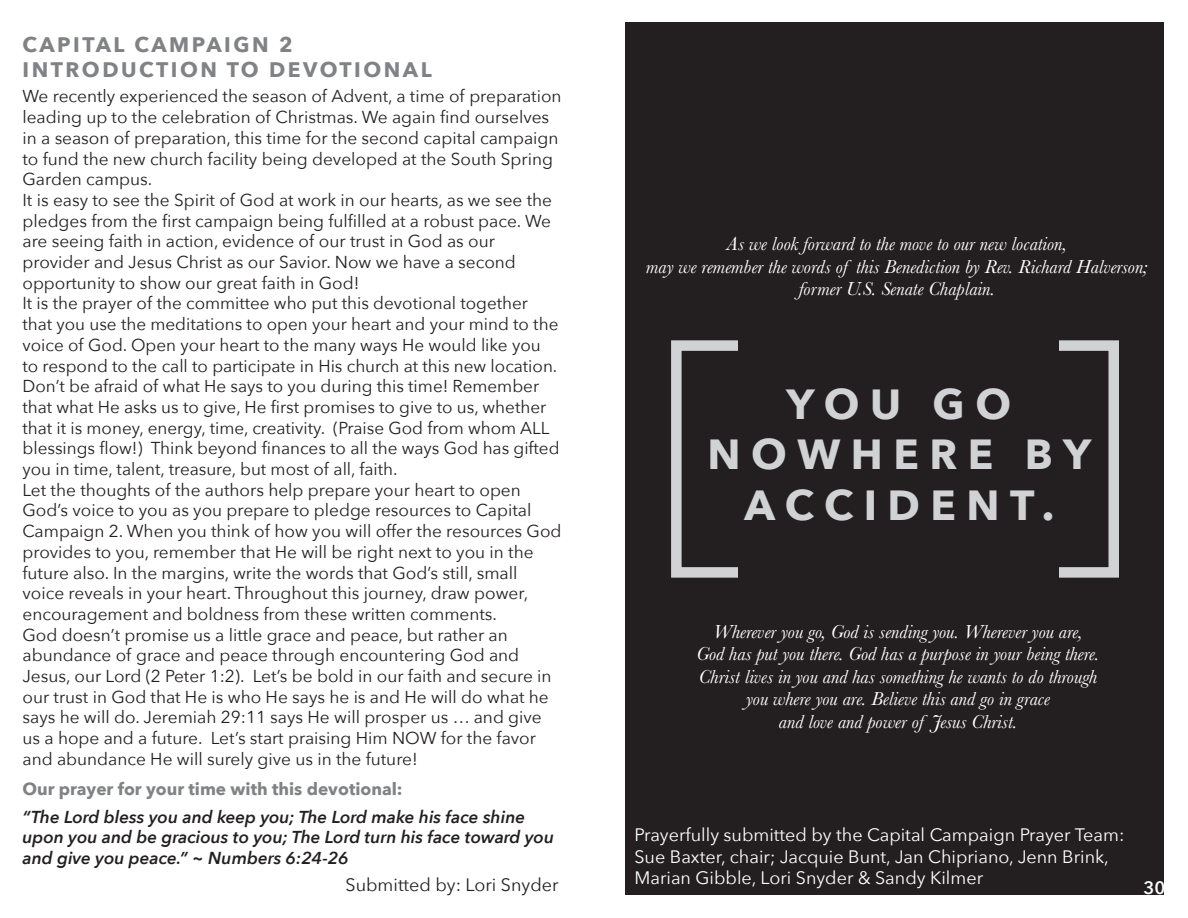
<style>
.page{position:relative;width:1188px;height:918px;background:#fff}
.page>*{position:absolute;margin:0;border:0;box-sizing:border-box;transform-origin:0 0}
.t1{font:700 42px "Avenir Next";letter-spacing:.25em;color:#d1d2d4}
.t2{font:700 21px "Avenir Next";letter-spacing:.12em;color:#808285}
.t3{font:italic 19.5px "Baskerville";color:#fff}
.t4{font:18px/21.6px "Avenir Next";color:#fff}
.t5{font:18px "Avenir Next";color:#231f20}
.t6{font:600 18px "Avenir Next";color:#fff}
.t7{font:17.25px/20.7px "Avenir Next";color:#231f20}
.t8{font:italic 600 17.25px/20.7px "Avenir Next";color:#231f20}
.t9{font:700 17.25px "Avenir Next";color:#808285}
</style>
<div class="page">
<div style="left:626px;top:22px;width:538px;height:874px;background:#231f20"></div>
<div style="left:671px;top:340px;width:448px;height:238px;border:10px solid #d1d2d4"></div>
<div style="left:739px;top:326px;width:320px;height:266px;background:#231f20"></div>
<p class="t2" style="left:22px;top:26px;width:272px">CAPITAL CAMPAIGN 2</p>
<p class="t2" style="left:22px;top:51px;width:411px">INTRODUCTION TO DEVOTIONAL</p>
<p class="t7" style="left:22px;top:85px;width:541px">We recently experienced the season of Advent, a time of preparation leading up to the celebration of Christmas. We again find ourselves in a season of preparation, this time for the second capital campaign to fund the new church facility being developed at the South Spring Garden campus.</p>
<p class="t7" style="left:22px;top:189px;width:531px;text-align:justify">It is easy to see the Spirit of God at work in our hearts, as we see the pledges from the first campaign being fulfilled at a robust pace. We are seeing faith in action, evidence of our trust in God as our</p>
<p class="t7" style="left:22px;top:251px;width:495px">provider and Jesus Christ as our Savior. Now we have a second</p>
<p class="t7" style="left:22px;top:272px;width:338px">opportunity to show our great faith in God!</p>
<p class="t7" style="left:22px;top:292px;width:539px">It is the prayer of the committee who put this devotional together that you use the meditations to open your heart and your mind to the voice of God. Open your heart to the many ways He would like you to respond to the call to participate in His church at this new location.<br>Don’t be afraid of what He says to you during this time! Remember that what He asks us to give, He first promises to give to us, whether that it is money, energy, time, creativity. (Praise God from whom ALL blessings flow!) Think beyond finances to all the ways God has gifted you in time, talent, treasure, but most of all, faith.</p>
<p class="t7" style="left:22px;top:479px;width:541px">Let the thoughts of the authors help prepare your heart to open God’s voice to you as you prepare to pledge resources to Capital Campaign 2. When you think of how you will offer the resources God provides to you, remember that He will be right next to you in the</p>
<p class="t7" style="left:22px;top:561px;width:507px">future also. In the margins, write the words that God’s still, small voice reveals in your heart. Throughout this journey, draw power, encouragement and boldness from these written comments.</p>
<p class="t7" style="left:22px;top:624px;width:487px">God doesn’t promise us a little grace and peace, but rather an</p>
<p class="t7" style="left:22px;top:644px;width:531px">abundance of grace and peace through encountering God and Jesus, our Lord (2 Peter 1:2). Let’s be bold in our faith and secure in our trust in God that He is who He says he is and He will do what he says he will do. Jeremiah 29:11 says He will prosper us … and give us a hope and a future. Let’s start praising Him NOW for the favor and abundance He will surely give us in the future!</p>
<p class="t9" style="left:22px;top:774px;width:382px">Our prayer for your time with this devotional:</p>
<p class="t8" style="left:22px;top:806px;width:533px">“The Lord bless you and keep you; The Lord make his face shine upon you and be gracious to you; The Lord turn his face toward you and give you peace.” ~ Numbers 6:24-26</p>
<p class="t3" style="left:727px;top:231px;width:342px">As we look forward to the move to our new location,</p>
<p class="t3" style="left:646px;top:254px;width:503px">may we remember the words of this Benediction by Rev. Richard Halverson;</p>
<p class="t3" style="left:799px;top:276px;width:198px">former U.S. Senate Chaplain.</p>
<p class="t1" style="left:787px;top:368px;width:226px">YOU GO</p>
<p class="t1" style="left:707px;top:418px;width:385px">NOWHERE BY</p>
<p class="t1" style="left:744px;top:469px;width:312px">ACCIDENT.</p>
<p class="t3" style="left:713px;top:618px;width:371px">Wherever you go, God is sending you. Wherever you are,</p>
<p class="t3" style="left:697px;top:641px;width:404px">God has put you there. God has a purpose in your being there.</p>
<p class="t3" style="left:699px;top:663px;width:400px">Christ lives in you and has something he wants to do through</p>
<p class="t3" style="left:746px;top:686px;width:305px">you where you are. Believe this and go in grace</p>
<p class="t3" style="left:779px;top:708px;width:240px">and love and power of Jesus Christ.</p>
<p class="t4" style="left:634px;top:823px;width:491px">Prayerfully submitted by the Capital Campaign Prayer Team:</p>
<p class="t4" style="left:634px;top:845px;width:476px">Sue Baxter, chair; Jacquie Bunt, Jan Chipriano, Jenn Brink,<br>Marian Gibble, Lori Snyder &amp; Sandy Kilmer</p>
<p class="t5" style="left:346px;top:869px;width:215px">Submitted by: Lori Snyder</p>
<p class="t6" style="left:1144px;top:872px;width:23px">30</p>
</div>
